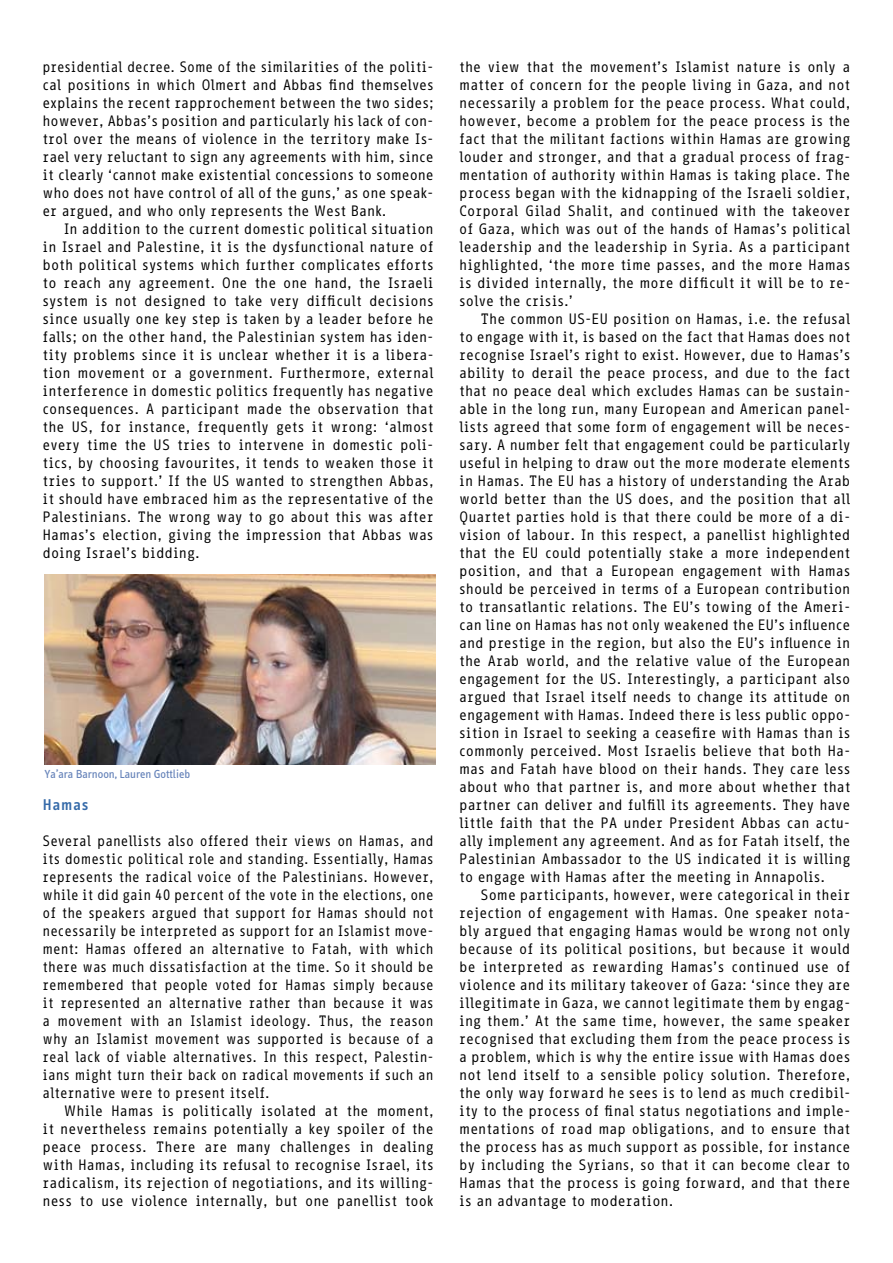
<style>
.page{position:relative;width:893px;height:1263px;background:#fff}
.page>*{position:absolute;margin:0;border:0;box-sizing:border-box;transform-origin:0 0}
.t1{font:700 15px "Info Office";color:#356aa9}
.t2{font:14.7px/18px "Info Office";color:#000;text-align:justify}
.t3{font:14.7px/18px "Info Office";color:#000;text-align:justify;scale:.96 1}
.t4{font:12px "Info Text";color:#6784ba}
</style>
<div class="page">
<img style="left:45px;top:574px;width:390px;height:191px">
<p class="t3" style="left:43px;top:58px;width:409px">presidential decree. Some of the similarities of the politi&shy;cal positions in which Olmert and Abbas find themselves explains the recent rapprochement between the two sides; however, Abbas’s position and particularly his lack of con&shy;trol over the means of violence in the territory make Is&shy;rael very reluctant to sign any agreements with him, since it clearly ‘cannot make existential concessions to someone who does not have control of all of the guns,’ as one speak&shy;er argued, and who only represents the West Bank.</p>
<p class="t2" style="left:43px;top:220px;width:393px;text-indent:21px">In addition to the current domestic political situation in Israel and Palestine, it is the dysfunctional nature of both political systems which further complicates efforts to reach any agreement. One the one hand, the Israeli system is not designed to take very difficult decisions since usually one key step is taken by a leader before he falls; on the other hand, the Palestinian system has iden&shy;tity problems since it is unclear whether it is a libera&shy;tion movement or a government. Furthermore, external interference in domestic politics frequently has negative consequences. A participant made the observation that the US, for instance, frequently gets it wrong: ‘almost every time the US tries to intervene in domestic poli&shy;tics, by choosing favourites, it tends to weaken those it tries to support.’ If the US wanted to strengthen Abbas, it should have embraced him as the representative of the Palestinians. The wrong way to go about this was after Hamas’s election, giving the impression that Abbas was doing Israel’s bidding.</p>
<p class="t4" style="left:45px;top:767px;width:147px">Ya’ara Barnoon, Lauren Gottlieb</p>
<p class="t1" style="left:43px;top:796px;width:48px">Hamas</p>
<p class="t3" style="left:43px;top:832px;width:409px">Several panellists also offered their views on Hamas, and its domestic political role and standing. Essentially, Hamas represents the radical voice of the Palestinians. However, while it did gain 40 percent of the vote in the elections, one of the speakers argued that support for Hamas should not necessarily be interpreted as support for an Islamist move&shy;ment: Hamas offered an alternative to Fatah, with which there was much dissatisfaction at the time. So it should be remembered that people voted for Hamas simply because it represented an alternative rather than because it was a movement with an Islamist ideology. Thus, the reason why an Islamist movement was supported is because of a real lack of viable alternatives. In this respect, Palestin&shy;ians might turn their back on radical movements if such an alternative were to present itself.</p>
<p class="t2" style="left:43px;top:1102px;width:393px;text-indent:21px">While Hamas is politically isolated at the moment, it nevertheless remains potentially a key spoiler of the peace process. There are many challenges in dealing with Hamas, including its refusal to recognise Israel, its radicalism, its rejection of negotiations, and its willing&shy;ness to use violence internally, but one panellist took</p>
<p class="t2" style="left:459px;top:58px;width:393px">the view that the movement’s Islamist nature is only a matter of concern for the people living in Gaza, and not necessarily a problem for the peace process. What could, however, become a problem for the peace process is the fact that the militant factions within Hamas are growing louder and stronger, and that a gradual process of frag&shy;mentation of authority within Hamas is taking place. The process began with the kidnapping of the Israeli soldier, Corporal Gilad Shalit, and continued with the takeover of Gaza, which was out of the hands of Hamas’s political leadership and the leadership in Syria. As a participant highlighted, ‘the more time passes, and the more Hamas is divided internally, the more difficult it will be to re&shy;solve the crisis.’</p>
<p class="t2" style="left:459px;top:310px;width:393px;text-indent:21px">The common US-EU position on Hamas, i.e. the refusal to engage with it, is based on the fact that Hamas does not recognise Israel’s right to exist. However, due to Hamas’s ability to derail the peace process, and due to the fact that no peace deal which excludes Hamas can be sustain&shy;able in the long run, many European and American panel&shy;lists agreed that some form of engagement will be neces&shy;sary. A number felt that engagement could be particularly useful in helping to draw out the more moderate elements in Hamas. The EU has a history of understanding the Arab world better than the US does, and the position that all Quartet parties hold is that there could be more of a di&shy;vision of labour. In this respect, a panellist highlighted that the EU could potentially stake a more independent position, and that a European engagement with Hamas should be perceived in terms of a European contribution to transatlantic relations. The EU’s towing of the Ameri&shy;can line on Hamas has not only weakened the EU’s influence and prestige in the region, but also the EU’s influence in the Arab world, and the relative value of the European engagement for the US. Interestingly, a participant also argued that Israel itself needs to change its attitude on engagement with Hamas. Indeed there is less public oppo&shy;sition in Israel to seeking a ceasefire with Hamas than is commonly perceived. Most Israelis believe that both Ha&shy;mas and Fatah have blood on their hands. They care less about who that partner is, and more about whether that partner can deliver and fulfill its agreements. They have little faith that the PA under President Abbas can actu&shy;ally implement any agreement. And as for Fatah itself, the Palestinian Ambassador to the US indicated it is willing to engage with Hamas after the meeting in Annapolis.</p>
<p class="t2" style="left:459px;top:886px;width:393px;text-indent:21px">Some participants, however, were categorical in their rejection of engagement with Hamas. One speaker nota&shy;bly argued that engaging Hamas would be wrong not only because of its political positions, but because it would be interpreted as rewarding Hamas’s continued use of violence and its military takeover of Gaza: ‘since they are illegitimate in Gaza, we cannot legitimate them by engag&shy;ing them.’ At the same time, however, the same speaker recognised that excluding them from the peace process is a problem, which is why the entire issue with Hamas does not lend itself to a sensible policy solution. Therefore, the only way forward he sees is to lend as much credibil&shy;ity to the process of final status negotiations and imple&shy;mentations of road map obligations, and to ensure that the process has as much support as possible, for instance by including the Syrians, so that it can become clear to Hamas that the process is going forward, and that there is an advantage to moderation.</p>
</div>
